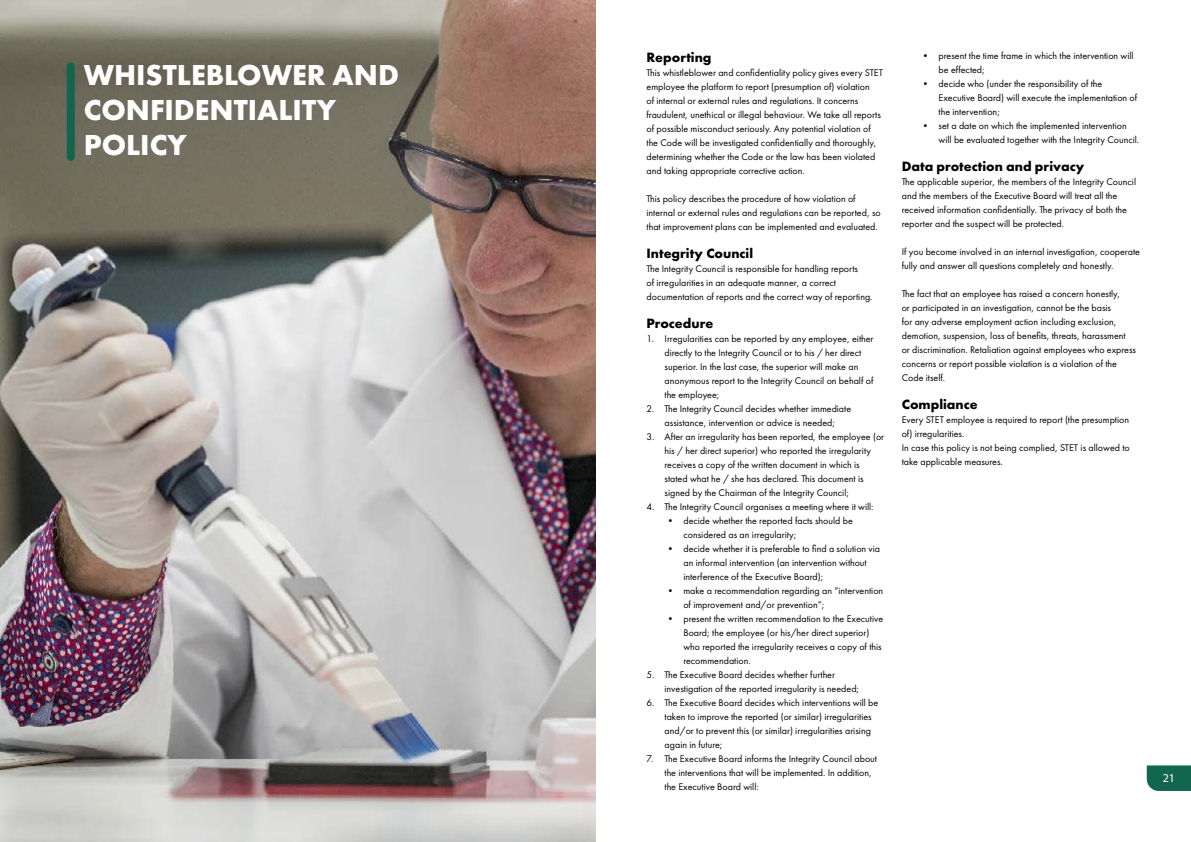
<style>
.page{position:relative;width:1191px;height:842px;background:#fff}
.page>*{position:absolute;margin:0;border:0;box-sizing:border-box;transform-origin:0 0}
.t1{font:700 30px/35px "Futura PT";color:#fff}
.t2{font:700 14px "Futura PT";color:#000}
.t3{font:12px "Myriad Pro";color:#fff}
.t4{font:10px/14px "Futura PT";color:#000}
</style>
<div class="page">
<img style="left:0;top:0;width:595px;height:842px">
<div style="left:67px;top:66px;width:8px;height:91px;background:#12664d"></div>
<svg style="left:1146px;top:765px;width:45px;height:26px"></svg>
<h1 class="t1" style="left:84px;top:57px;width:317px">WHISTLEBLOWER AND<br>CONFIDENTIALITY<br>POLICY</h1>
<h2 class="t2" style="left:646px;top:48px;width:66px">Reporting</h2>
<p class="t4" style="left:646px;top:65px;width:238px">This whistleblower and confidentiality policy gives every STET employee the platform to report (presumption of) violation<br>of internal or external rules and regulations. It concerns fraudulent, unethical or illegal behaviour. We take all reports of possible misconduct seriously. Any potential violation of the Code will be investigated confidentially and thoroughly, determining whether the Code or the law has been violated and taking appropriate corrective action.</p>
<p class="t4" style="left:646px;top:191px;width:236px">This policy describes the procedure of how violation of internal or external rules and regulations can be reported, so that improvement plans can be implemented and evaluated.</p>
<h2 class="t2" style="left:646px;top:244px;width:108px">Integrity Council</h2>
<p class="t4" style="left:646px;top:261px;width:227px">The Integrity Council is responsible for handling reports<br>of irregularities in an adequate manner, a correct documentation of reports and the correct way of reporting.</p>
<h2 class="t2" style="left:646px;top:314px;width:68px">Procedure</h2>
<p class="t4" style="left:664px;top:331px;width:210px;text-indent:-18px">1. Irregularities can be reported by any employee, either directly to the Integrity Council or to his / her direct superior. In the last case, the superior will make an anonymous report to the Integrity Council on behalf of the employee;</p>
<p class="t4" style="left:646px;top:401px;width:206px;text-align:center">2. The Integrity Council decides whether immediate assistance, intervention or advice is needed;</p>
<p class="t4" style="left:664px;top:429px;width:221px;text-indent:-18px">3. After an irregularity has been reported, the employee (or his / her direct superior) who reported the irregularity receives a copy of the written document in which is stated what he / she has declared. This document is signed by the Chairman of the Integrity Council;</p>
<p class="t4" style="left:646px;top:499px;width:228px">4. The Integrity Council organises a meeting where it will:</p>
<p class="t4" style="left:683px;top:513px;width:171px;text-indent:-18px">• decide whether the reported facts should be considered as an irregularity;</p>
<p class="t4" style="left:683px;top:541px;width:198px;text-indent:-18px">• decide whether it is preferable to find a solution via an informal intervention (an intervention without interference of the Executive Board);</p>
<p class="t4" style="left:683px;top:583px;width:201px;text-indent:-18px">• make a recommendation regarding an “intervention of improvement and/or prevention”;</p>
<p class="t4" style="left:683px;top:611px;width:201px;text-indent:-18px">• present the written recommendation to the Executive Board; the employee (or his/her direct superior) who reported the irregularity receives a copy of this recommendation.</p>
<p class="t4" style="left:664px;top:667px;width:196px;text-indent:-18px">5. The Executive Board decides whether further investigation of the reported irregularity is needed;</p>
<p class="t4" style="left:664px;top:695px;width:215px;text-indent:-18px">6. The Executive Board decides which interventions will be taken to improve the reported (or similar) irregularities and/or to prevent this (or similar) irregularities arising again in future;</p>
<p class="t4" style="left:664px;top:751px;width:214px;text-indent:-18px">7. The Executive Board informs the Integrity Council about the interventions that will be implemented. In addition, the Executive Board will:</p>
<p class="t4" style="left:938px;top:48px;width:196px;text-indent:-18px">• present the time frame in which the intervention will be effected;</p>
<p class="t4" style="left:938px;top:76px;width:200px;text-indent:-18px">• decide who (under the responsibility of the<br>Executive Board) will execute the implementation of the intervention;</p>
<p class="t4" style="left:938px;top:118px;width:202px;text-indent:-18px">• set a date on which the implemented intervention will be evaluated together with the Integrity Council.</p>
<h2 class="t2" style="left:901px;top:157px;width:184px">Data protection and privacy</h2>
<p class="t4" style="left:901px;top:174px;width:236px">The applicable superior, the members of the Integrity Council and the members of the Executive Board will treat all the received information confidentially. The privacy of both the reporter and the suspect will be protected.</p>
<p class="t4" style="left:901px;top:244px;width:240px">If you become involved in an internal investigation, cooperate fully and answer all questions completely and honestly.</p>
<p class="t4" style="left:901px;top:286px;width:236px">The fact that an employee has raised a concern honestly,<br>or participated in an investigation, cannot be the basis<br>for any adverse employment action including exclusion, demotion, suspension, loss of benefits, threats, harassment or discrimination. Retaliation against employees who express concerns or report possible violation is a violation of the Code itself.</p>
<h2 class="t2" style="left:901px;top:395px;width:77px">Compliance</h2>
<p class="t4" style="left:901px;top:412px;width:229px">Every STET employee is required to report (the presumption of) irregularities.<br>In case this policy is not being complied, STET is allowed to take applicable measures.</p>
<p class="t3" style="left:1162px;top:771px;width:14px">21</p>
</div>
